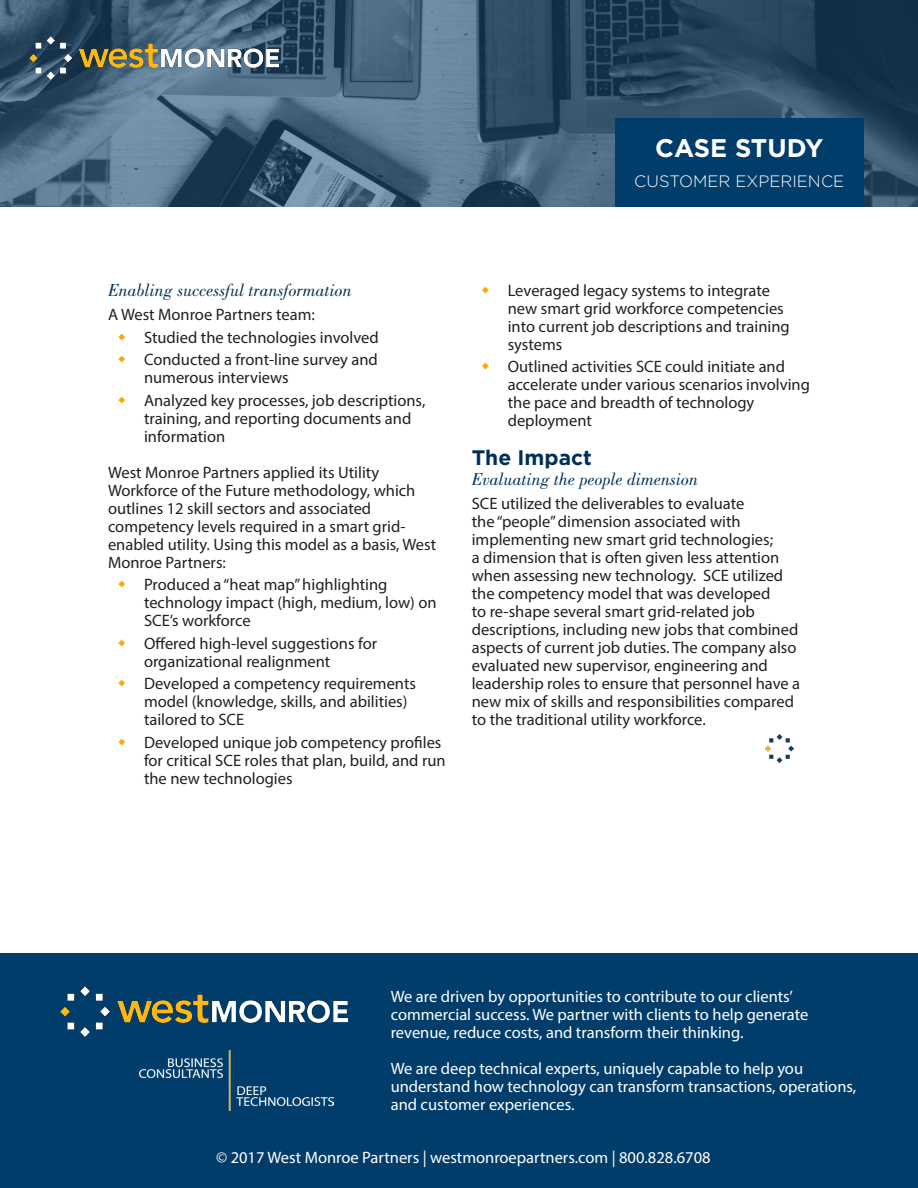
<style>
.page{position:relative;width:918px;height:1188px;background:#fff}
.page>*{position:absolute;margin:0;border:0;box-sizing:border-box;transform-origin:0 0}
.t1{font:700 25.5px "Gotham";color:#fff}
._12_Text_noIndent{font:700 21px "Gotham";color:#003056}
._12_Text_noIndent-2{font:italic 18px "Bodoni Std";color:#003056}
._12_Text_noIndent-3{font:16.5px/18px "Myriad Pro";color:#231f20}
._12_Text_noIndent-4{font:16.5px/18px "Myriad Pro";color:#fff}
.t2{font:300 16.5px "Gotham";color:#fff}
</style>
<div class="page">
<svg style="left:0;top:0;width:918px;height:207px;background:#3d5c74"></svg>
<div style="left:615px;top:118px;width:249px;height:89px;background:#003d6b"></div>
<img style="left:30px;top:36px;width:249px;height:43px">
<div style="left:0;top:953px;width:918px;height:235px;background:#003d6b"></div>
<img style="left:140px;top:1051px;width:194px;height:60px">
<img style="left:61px;top:987px;width:286px;height:50px">
<img style="left:765px;top:734px;width:28px;height:29px">
<h1 class="t1" style="left:655px;top:131px;width:170px">CASE STUDY</h1>
<p class="t2" style="left:634px;top:172px;width:211px">CUSTOMER EXPERIENCE</p>
<p class="_12_Text_noIndent-2" style="left:108px;top:280px;width:245px">Enabling successful transformation</p>
<p class="_12_Text_noIndent-3" style="left:108px;top:305px;width:208px">A West Monroe Partners team:</p>
<p class="_12_Text_noIndent-3" style="left:144px;top:328px;width:236px">Studied the technologies involved</p>
<p class="_12_Text_noIndent-3" style="left:144px;top:350px;width:235px">Conducted a front-line survey and numerous interviews</p>
<p class="_12_Text_noIndent-3" style="left:144px;top:391px;width:283px">Analyzed key processes, job descriptions, training, and reporting documents and information</p>
<p class="_12_Text_noIndent-3" style="left:108px;top:463px;width:330px">West Monroe Partners applied its Utility Workforce of the Future methodology, which outlines 12 skill sectors and associated competency levels required in a smart grid&shy;enabled utility. Using this model as a basis, West Monroe Partners:</p>
<p class="_12_Text_noIndent-3" style="left:144px;top:575px;width:294px">Produced a “heat map” highlighting technology impact (high, medium, low) on<br>SCE’s workforce</p>
<p class="_12_Text_noIndent-3" style="left:144px;top:634px;width:235px">Offered high-level suggestions for organizational realignment</p>
<p class="_12_Text_noIndent-3" style="left:144px;top:674px;width:274px">Developed a competency requirements model (knowledge, skills, and abilities) tailored to SCE</p>
<p class="_12_Text_noIndent-3" style="left:144px;top:733px;width:303px">Developed unique job competency profiles for critical SCE roles that plan, build, and run the new technologies</p>
<p class="_12_Text_noIndent-3" style="left:508px;top:281px;width:283px">Leveraged legacy systems to integrate new smart grid workforce competencies into current job descriptions and training systems</p>
<p class="_12_Text_noIndent-3" style="left:508px;top:358px;width:304px">Outlined activities SCE could initiate and accelerate under various scenarios involving the pace and breadth of technology deployment</p>
<p class="_12_Text_noIndent" style="left:472px;top:444px;width:122px">The Impact</p>
<p class="_12_Text_noIndent-2" style="left:472px;top:469px;width:228px">Evaluating the people dimension</p>
<p class="_12_Text_noIndent-3" style="left:472px;top:494px;width:330px">SCE utilized the deliverables to evaluate<br>the “people” dimension associated with implementing new smart grid technologies;<br>a dimension that is often given less attention when assessing new technology. SCE utilized the competency model that was developed<br>to re-shape several smart grid-related job descriptions, including new jobs that combined aspects of current job duties. The company also evaluated new supervisor, engineering and leadership roles to ensure that personnel have a new mix of skills and responsibilities compared to the traditional utility workforce.</p>
<p class="_12_Text_noIndent-4" style="left:391px;top:987px;width:419px">We are driven by opportunities to contribute to our clients’ commercial success. We partner with clients to help generate revenue, reduce costs, and transform their thinking.</p>
<p class="_12_Text_noIndent-4" style="left:391px;top:1059px;width:467px">We are deep technical experts, uniquely capable to help you understand how technology can transform transactions, operations, and customer experiences.</p>
<p class="_12_Text_noIndent-4" style="left:216px;top:1148px;width:496px">© 2017 West Monroe Partners | westmonroepartners.com | 800.828.6708</p>
</div>
